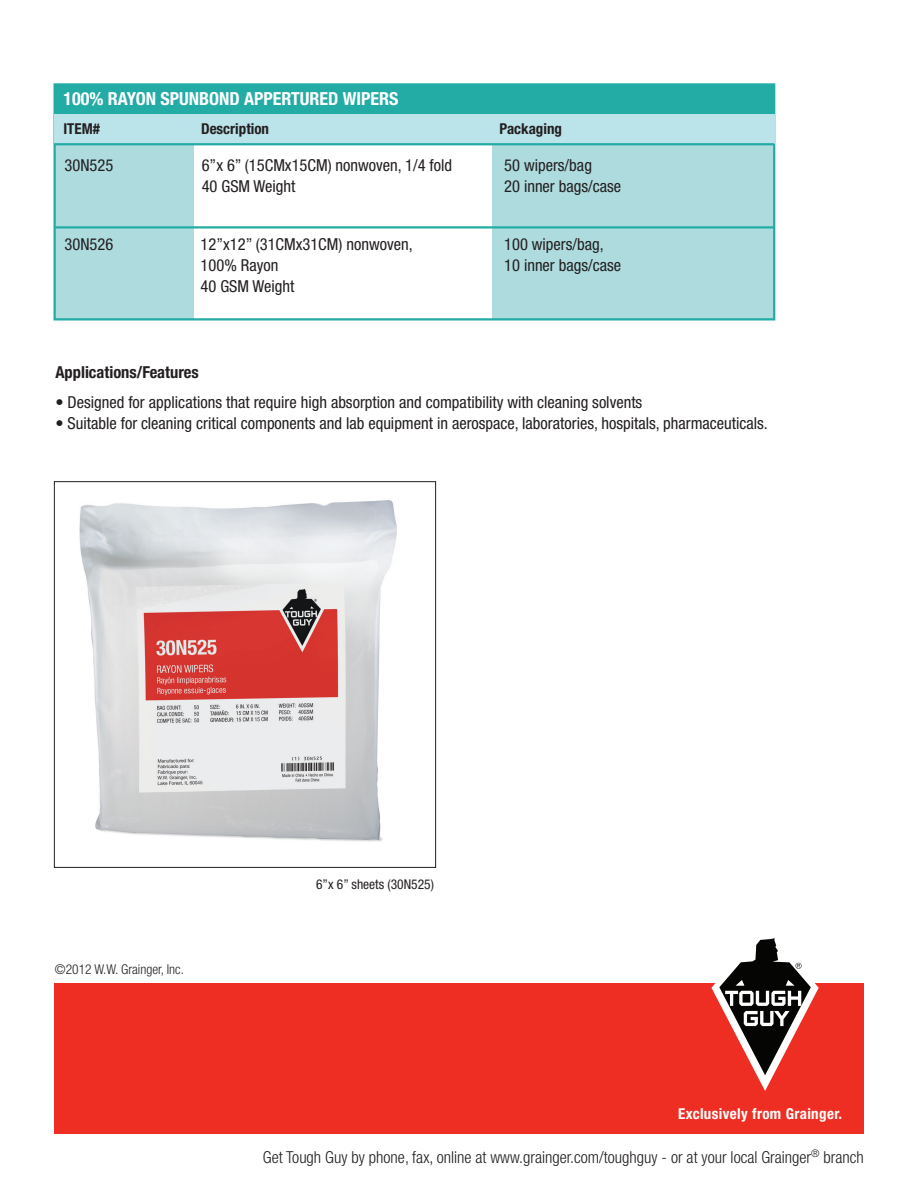
<style>
.page{position:relative;width:918px;height:1188px;background:#fff}
.page>*{position:absolute;margin:0;border:0;box-sizing:border-box;transform-origin:0 0}
.t1{font:700 condensed 18px "Helvetica Neue";color:#fff}
.t2{font:condensed 16.5px "Helvetica Neue";color:#231f20}
.t3{font:300 condensed 16.5px "Helvetica Neue";color:#231f20}
.t4{font:700 condensed 16.5px "Helvetica Neue";color:#231f20}
.t5{font:700 condensed 15px "Helvetica Neue";color:#231f20}
.t6{font:700 condensed 15px "Helvetica Neue";letter-spacing:.025em;color:#fff}
.t7{font:300 condensed 13.5px "Helvetica Neue";color:#231f20}
.t8{font:condensed 13.5px "Helvetica Neue";color:#231f20}
</style>
<div class="page">
<div style="left:54px;top:984px;width:810px;height:150px;background:#ee2e22"></div>
<svg style="left:711px;top:938px;width:108px;height:153px"></svg>
<div style="left:55px;top:144px;width:139px;height:175px;background:#aedbde"></div>
<div style="left:493px;top:144px;width:281px;height:175px;background:#aedbde"></div>
<div style="left:54px;top:83px;width:721px;height:238px;border:2px solid #23aca5"></div>
<div style="left:54px;top:84px;width:720px;height:29px;background:#23aca5"></div>
<div style="left:54px;top:114px;width:720px;height:29px;background:#bbe3ea"></div>
<hr style="left:54px;top:143px;width:720px;height:2px;background:#23aca5">
<hr style="left:54px;top:226px;width:720px;height:3px;background:#23aca5">
<img style="left:79px;top:500px;width:318px;height:342px">
<div style="left:54px;top:481px;width:382px;height:387px;border:1px solid #231f20"></div>
<p class="t1" style="left:63px;top:88px;width:336px">100% RAYON SPUNBOND APPERTURED WIPERS</p>
<p class="t5" style="left:63px;top:119px;width:38px">ITEM#</p>
<p class="t5" style="left:201px;top:119px;width:69px">Description</p>
<p class="t5" style="left:500px;top:119px;width:64px">Packaging</p>
<p class="t2" style="left:65px;top:155px;width:50px">30N525</p>
<p class="t2" style="left:202px;top:155px;width:252px">6”x 6” (15CMx15CM) nonwoven, 1/4 fold</p>
<p class="t2" style="left:504px;top:155px;width:89px">50 wipers/bag</p>
<p class="t2" style="left:202px;top:176px;width:95px">40 GSM Weight</p>
<p class="t2" style="left:504px;top:176px;width:119px">20 inner bags/case</p>
<p class="t2" style="left:65px;top:235px;width:50px">30N526</p>
<p class="t2" style="left:201px;top:235px;width:214px">12”x12” (31CMx31CM) nonwoven,</p>
<p class="t2" style="left:504px;top:235px;width:101px">100 wipers/bag,</p>
<p class="t2" style="left:201px;top:256px;width:79px">100% Rayon</p>
<p class="t2" style="left:504px;top:256px;width:119px">10 inner bags/case</p>
<p class="t2" style="left:201px;top:277px;width:95px">40 GSM Weight</p>
<p class="t4" style="left:55px;top:362px;width:145px">Applications/Features</p>
<p class="t2" style="left:55px;top:392px;width:588px">• Designed for applications that require high absorption and compatibility with cleaning solvents</p>
<p class="t2" style="left:55px;top:413px;width:714px">• Suitable for cleaning critical components and lab equipment in aerospace, laboratories, hospitals, pharmaceuticals.</p>
<p class="t7" style="left:55px;top:962px;width:131px">©2012 W.W. Grainger, Inc.</p>
<p class="t8" style="left:316px;top:877px;width:119px">6”x 6” sheets (30N525)</p>
<p class="t6" style="left:678px;top:1104px;width:166px">Exclusively from Grainger.</p>
<p class="t3" style="left:263px;top:1147px;width:602px">Get Tough Guy by phone, fax, online at www.grainger.com/toughguy - or at your local Grainger<sup>®</sup> branch</p>
</div>
